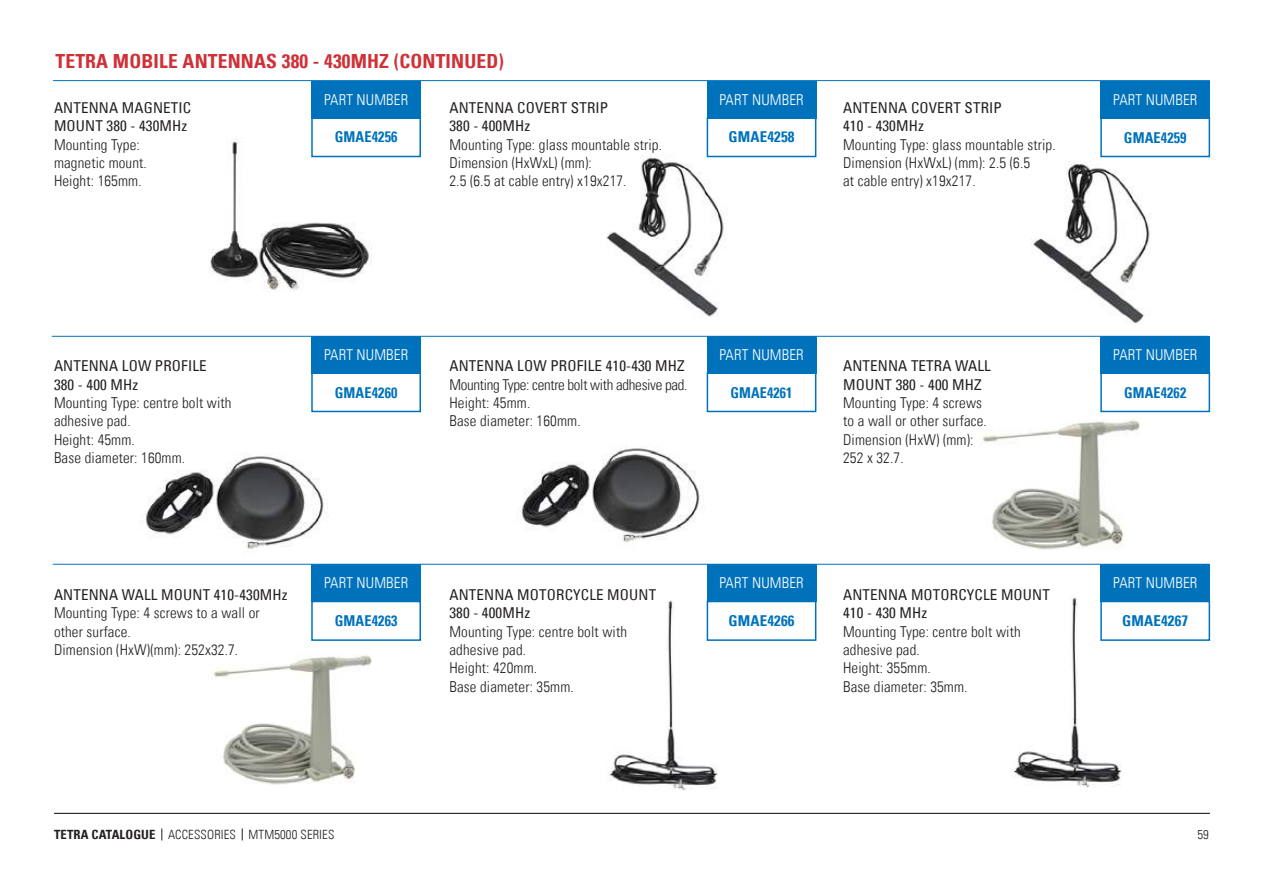
<style>
.page{position:relative;width:1263px;height:893px;background:#fff}
.page>*{position:absolute;margin:0;border:0;box-sizing:border-box;transform-origin:0 0}
.t1{font:700 condensed 19.5px "Univers LT";letter-spacing:.01em;color:#cf3138}
.t2{font:300 condensed 15px/18.3px "Univers LT";letter-spacing:.01em;color:#231f20}
.t3{font:condensed 15px/18.3px "Univers LT";letter-spacing:.01em;color:#231f20}
.t4{font:300 condensed 15px "Univers LT";letter-spacing:.01em;color:#fff}
.t5{font:300 condensed 15px/18.3px "Univers LT";letter-spacing:-.02em;color:#231f20}
.t6{font:700 condensed 15px "Univers LT";letter-spacing:.01em;color:#0072bc;scale:.95 1}
.t7{font:700 condensed 15px "Univers LT";letter-spacing:.01em;color:#0072bc}
.t8{font:700 condensed 15px "Univers LT";letter-spacing:.01em;color:#0072bc;scale:.94 1}
.t9{font:300 condensed 12.75px "Univers LT";letter-spacing:.01em;color:#231f20}
.s1{font-weight:700}
</style>
<div class="page">
<img style="left:982px;top:420px;width:158px;height:130px">
<svg style="left:162px;top:828px;width:1px;height:12px"></svg>
<svg style="left:242px;top:828px;width:1px;height:12px"></svg>
<div style="left:311px;top:565px;width:110px;height:37px;background:#0072bc"></div>
<div style="left:311px;top:601px;width:110px;height:40px;border:2px solid #0072bc"></div>
<div style="left:707px;top:565px;width:109px;height:37px;background:#0072bc"></div>
<div style="left:707px;top:601px;width:109px;height:40px;border:2px solid #0072bc"></div>
<hr style="left:53px;top:564px;width:1156px;height:1px;background:#0072bc">
<div style="left:1100px;top:565px;width:110px;height:37px;background:#0072bc"></div>
<div style="left:1100px;top:601px;width:110px;height:40px;border:2px solid #0072bc"></div>
<img style="left:210px;top:139px;width:161px;height:153px">
<img style="left:606px;top:154px;width:124px;height:163px">
<img style="left:140px;top:453px;width:187px;height:97px">
<div style="left:311px;top:81px;width:110px;height:37px;background:#0072bc"></div>
<div style="left:311px;top:117px;width:110px;height:40px;border:2px solid #0072bc"></div>
<hr style="left:53px;top:80px;width:1157px;height:1px;background:#0072bc">
<hr style="left:52px;top:336px;width:1157px;height:1px;background:#0072bc">
<div style="left:707px;top:81px;width:109px;height:37px;background:#0072bc"></div>
<div style="left:707px;top:117px;width:109px;height:40px;border:2px solid #0072bc"></div>
<div style="left:1100px;top:81px;width:110px;height:37px;background:#0072bc"></div>
<div style="left:1100px;top:117px;width:110px;height:40px;border:2px solid #0072bc"></div>
<div style="left:311px;top:336px;width:110px;height:37px;background:#0072bc"></div>
<div style="left:311px;top:372px;width:110px;height:40px;border:2px solid #0072bc"></div>
<hr style="left:54px;top:813px;width:1156px;height:1px;background:#040503">
<div style="left:707px;top:336px;width:109px;height:37px;background:#0072bc"></div>
<div style="left:707px;top:372px;width:109px;height:40px;border:2px solid #0072bc"></div>
<div style="left:1100px;top:336px;width:110px;height:37px;background:#0072bc"></div>
<div style="left:1100px;top:372px;width:110px;height:40px;border:2px solid #0072bc"></div>
<img style="left:606px;top:600px;width:117px;height:191px">
<img style="left:1031px;top:161px;width:119px;height:163px">
<img style="left:516px;top:445px;width:187px;height:98px">
<img style="left:213px;top:655px;width:159px;height:130px">
<img style="left:1010px;top:597px;width:116px;height:191px">
<h1 class="t1" style="left:55px;top:49px;width:450px">TETRA MOBILE ANTENNAS 380 - 430MHZ (CONTINUED)</h1>
<p class="t3" style="left:54px;top:98px;width:139px">ANTENNA MAGNETIC<br>MOUNT 380 - 430MHz</p>
<p class="t2" style="left:54px;top:135px;width:94px">Mounting Type: magnetic mount.<br>Height: 165mm.</p>
<p class="t4" style="left:324px;top:90px;width:86px">PART NUMBER</p>
<p class="t6" style="left:335px;top:128px;width:68px">GMAE4256</p>
<p class="t3" style="left:449px;top:98px;width:160px">ANTENNA COVERT STRIP<br>380 - 400MHz</p>
<p class="t2" style="left:449px;top:135px;width:214px">Mounting Type: glass mountable strip.<br>Dimension (HxWxL) (mm):<br>2.5 (6.5 at cable entry) x19x217.</p>
<p class="t4" style="left:719px;top:90px;width:86px">PART NUMBER</p>
<p class="t7" style="left:728px;top:128px;width:68px">GMAE4258</p>
<p class="t3" style="left:843px;top:98px;width:160px">ANTENNA COVERT STRIP<br>410 - 430MHz</p>
<p class="t2" style="left:843px;top:135px;width:214px">Mounting Type: glass mountable strip.<br>Dimension (HxWxL) (mm): 2.5 (6.5<br>at cable entry) x19x217.</p>
<p class="t4" style="left:1113px;top:90px;width:86px">PART NUMBER</p>
<p class="t6" style="left:1124px;top:128px;width:68px">GMAE4259</p>
<p class="t3" style="left:54px;top:356px;width:154px">ANTENNA LOW PROFILE<br>380 - 400 MHz</p>
<p class="t2" style="left:54px;top:394px;width:179px">Mounting Type: centre bolt with adhesive pad.<br>Height: 45mm.<br>Base diameter: 160mm.</p>
<p class="t4" style="left:324px;top:345px;width:86px">PART NUMBER</p>
<p class="t6" style="left:335px;top:383px;width:68px">GMAE4260</p>
<p class="t3" style="left:449px;top:356px;width:237px">ANTENNA LOW PROFILE 410-430 MHZ</p>
<p class="t5" style="left:449px;top:375px;width:240px">Mounting Type: centre bolt with adhesive pad.<br>Height: 45mm.<br>Base diameter: 160mm.</p>
<p class="t4" style="left:719px;top:345px;width:86px">PART NUMBER</p>
<p class="t8" style="left:730px;top:383px;width:68px">GMAE4261</p>
<p class="t3" style="left:843px;top:356px;width:149px">ANTENNA TETRA WALL<br>MOUNT 380 - 400 MHZ</p>
<p class="t2" style="left:843px;top:394px;width:145px">Mounting Type: 4 screws to a wall or other surface.<br>Dimension (HxW) (mm):<br>252 x 32.7.</p>
<p class="t3" style="left:54px;top:585px;width:235px">ANTENNA WALL MOUNT 410-430MHz</p>
<p class="t2" style="left:54px;top:604px;width:207px">Mounting Type: 4 screws to a wall or other surface.<br>Dimension (HxW)(mm): 252x32.7.</p>
<p class="t4" style="left:324px;top:574px;width:86px">PART NUMBER</p>
<p class="t6" style="left:335px;top:611px;width:68px">GMAE4263</p>
<p class="t3" style="left:449px;top:585px;width:208px">ANTENNA MOTORCYCLE MOUNT<br>380 - 400MHz</p>
<p class="t2" style="left:449px;top:622px;width:179px">Mounting Type: centre bolt with adhesive pad.<br>Height: 420mm.<br>Base diameter: 35mm.</p>
<p class="t4" style="left:719px;top:574px;width:86px">PART NUMBER</p>
<p class="t7" style="left:728px;top:612px;width:68px">GMAE4266</p>
<p class="t3" style="left:843px;top:585px;width:208px">ANTENNA MOTORCYCLE MOUNT<br>410 - 430 MHz</p>
<p class="t2" style="left:843px;top:622px;width:179px">Mounting Type: centre bolt with adhesive pad.<br>Height: 355mm.<br>Base diameter: 35mm.</p>
<p class="t4" style="left:1113px;top:345px;width:86px">PART NUMBER</p>
<p class="t8" style="left:1124px;top:383px;width:68px">GMAE4262</p>
<p class="t4" style="left:1113px;top:574px;width:86px">PART NUMBER</p>
<p class="t7" style="left:1122px;top:612px;width:68px">GMAE4267</p>
<p class="t9" style="left:54px;top:827px;width:282px"><span class="s1">TETRA CATALOGUE</span> ACCESSORIES MTM5000 SERIES</p>
<p class="t9" style="left:1197px;top:827px;width:13px">59</p>
</div>
